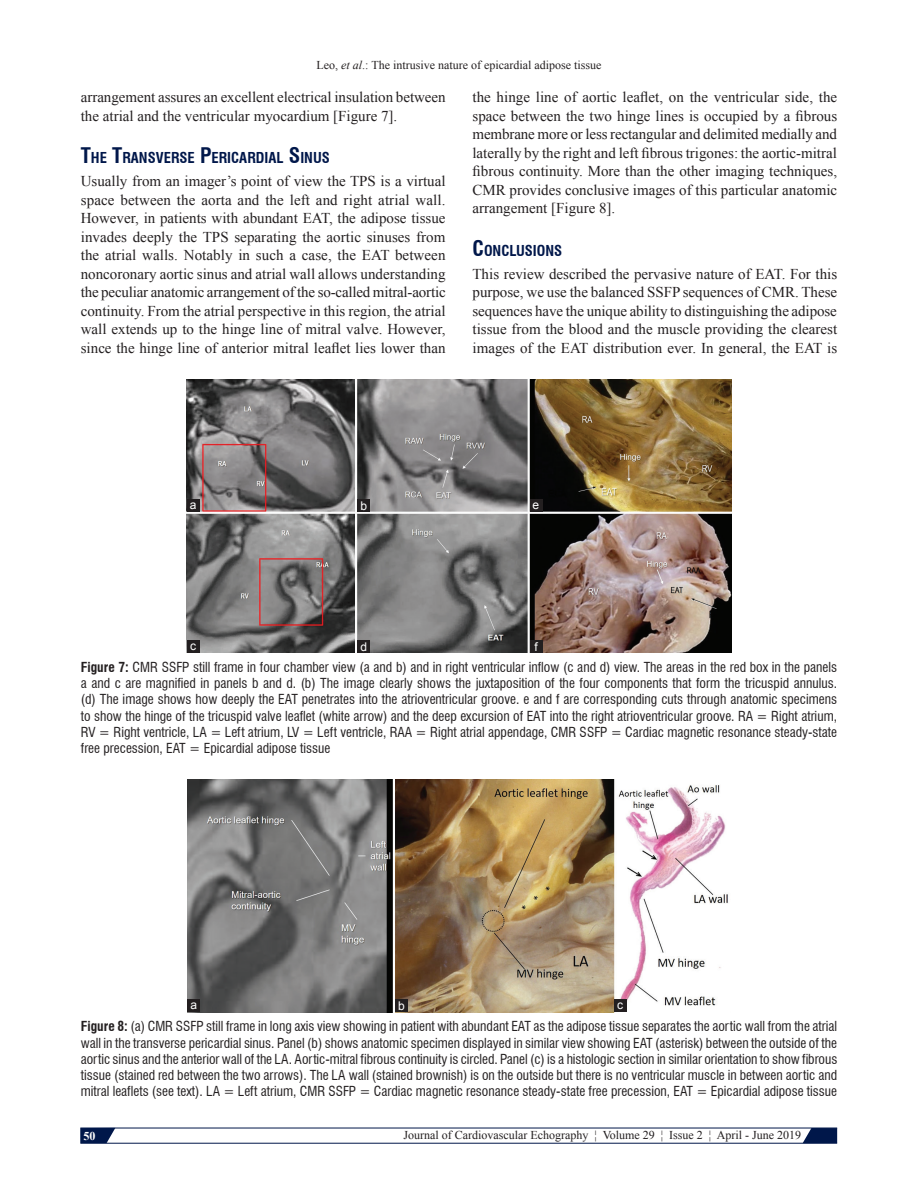
<style>
.page{position:relative;width:918px;height:1188px;background:#fff}
.page>*{position:absolute;margin:0;border:0;box-sizing:border-box;transform-origin:0 0}
.t1{font:15px/18.5px "Times New Roman";color:#231f20;text-align:justify}
.t2{font:700 condensed 14.7px "Swiss 721 BT";color:#00174a}
.t3{font:condensed 13.5px/16.2px "Swiss 721 BT";color:#231f20;text-align:justify}
.t4{font:12px "Times New Roman";color:#231f20}
.t5{font:12px "Arial";color:#fff}
.t6{font:700 12px "Times New Roman";color:#fff}
.s1{font-style:italic}
.s2{font-size:21px}
.s3{font-weight:700}
</style>
<div class="page">
<svg style="left:80px;top:1128px;width:758px;height:16px"></svg>
<img style="left:187px;top:780px;width:541px;height:232px">
<div style="left:614px;top:999px;width:13px;height:13px;background:#231f20"></div>
<div style="left:395px;top:999px;width:13px;height:13px;background:#231f20"></div>
<div style="left:187px;top:999px;width:13px;height:13px;background:#231f20"></div>
<img style="left:187px;top:380px;width:544px;height:273px">
<div style="left:358px;top:640px;width:12px;height:13px;background:#231f20"></div>
<div style="left:187px;top:640px;width:13px;height:13px;background:#231f20"></div>
<div style="left:358px;top:499px;width:12px;height:13px;background:#231f20"></div>
<div style="left:530px;top:640px;width:12px;height:13px;background:#231f20"></div>
<div style="left:187px;top:499px;width:13px;height:13px;background:#231f20"></div>
<div style="left:530px;top:499px;width:12px;height:13px;background:#231f20"></div>
<p class="t4" style="left:317px;top:56px;width:286px">Leo, <span class="s1">et al</span>.: The intrusive nature of epicardial adipose tissue</p>
<p class="t1" style="left:81px;top:88px;width:366px">arrangement assures an excellent electrical insulation between the atrial and the ventricular myocardium [Figure 7].</p>
<p class="t2" style="left:81px;top:149px;width:251px"><span class="s2">T</span>HE <span class="s2">T</span>RANSVERSE <span class="s2">P</span>ERICARDIAL <span class="s2">S</span>INUS</p>
<p class="t1" style="left:81px;top:171px;width:366px">Usually from an imager’s point of view the TPS is a virtual space between the aorta and the left and right atrial wall.<br>However, in patients with abundant EAT, the adipose tissue invades deeply the TPS separating the aortic sinuses from the atrial walls. Notably in such a case, the EAT between noncoronary aortic sinus and atrial wall allows understanding the peculiar anatomic arrangement of the so‑called mitral‑aortic continuity. From the atrial perspective in this region, the atrial wall extends up to the hinge line of mitral valve. However, since the hinge line of anterior mitral leaflet lies lower than</p>
<p class="t1" style="left:472px;top:88px;width:366px">the hinge line of aortic leaflet, on the ventricular side, the space between the two hinge lines is occupied by a fibrous membrane more or less rectangular and delimited medially and laterally by the right and left fibrous trigones: the aortic‑mitral fibrous continuity. More than the other imaging techniques, CMR provides conclusive images of this particular anatomic arrangement [Figure 8].</p>
<p class="t2" style="left:472px;top:242px;width:91px"><span class="s2">C</span>ONCLUSIONS</p>
<p class="t1" style="left:472px;top:264px;width:366px">This review described the pervasive nature of EAT. For this purpose, we use the balanced SSFP sequences of CMR. These sequences have the unique ability to distinguishing the adipose tissue from the blood and the muscle providing the clearest images of the EAT distribution ever. In general, the EAT is</p>
<p class="t5" style="left:361px;top:497px;width:8px">b</p>
<p class="t5" style="left:190px;top:496px;width:8px">a</p>
<p class="t5" style="left:533px;top:496px;width:8px">e</p>
<p class="t5" style="left:190px;top:637px;width:7px">c</p>
<p class="t5" style="left:361px;top:638px;width:8px">d</p>
<p class="t5" style="left:534px;top:638px;width:5px">f</p>
<p class="t3" style="left:81px;top:659px;width:758px"><span class="s3">Figure 7:</span> CMR SSFP still frame in four chamber view (a and b) and in right ventricular inflow (c and d) view. The areas in the red box in the panels a and c are magnified in panels b and d. (b) The image clearly shows the juxtaposition of the four components that form the tricuspid annulus. (d) The image shows how deeply the EAT penetrates into the atrioventricular groove. e and f are corresponding cuts through anatomic specimens to show the hinge of the tricuspid valve leaflet (white arrow) and the deep excursion of EAT into the right atrioventricular groove. RA = Right atrium, RV = Right ventricle, LA = Left atrium, LV = Left ventricle, RAA = Right atrial appendage, CMR SSFP = Cardiac magnetic resonance steady‑state free precession, EAT = Epicardial adipose tissue</p>
<p class="t5" style="left:190px;top:997px;width:8px">a</p>
<p class="t5" style="left:398px;top:998px;width:8px">b</p>
<p class="t5" style="left:617px;top:997px;width:7px">c</p>
<p class="t3" style="left:81px;top:1018px;width:758px"><span class="s3">Figure 8:</span> (a) CMR SSFP still frame in long axis view showing in patient with abundant EAT as the adipose tissue separates the aortic wall from the atrial wall in the transverse pericardial sinus. Panel (b) shows anatomic specimen displayed in similar view showing EAT (asterisk) between the outside of the aortic sinus and the anterior wall of the LA. Aortic‑mitral fibrous continuity is circled. Panel (c) is a histologic section in similar orientation to show fibrous tissue (stained red between the two arrows). The LA wall (stained brownish) is on the outside but there is no ventricular muscle in between aortic and mitral leaflets (see text). LA = Left atrium, CMR SSFP = Cardiac magnetic resonance steady‑state free precession, EAT = Epicardial adipose tissue</p>
<p class="t6" style="left:84px;top:1127px;width:13px">50</p>
<p class="t4" style="left:404px;top:1127px;width:399px">Journal of Cardiovascular Echography ¦ Volume 29 ¦ Issue 2 ¦ April - June 2019</p>
</div>
